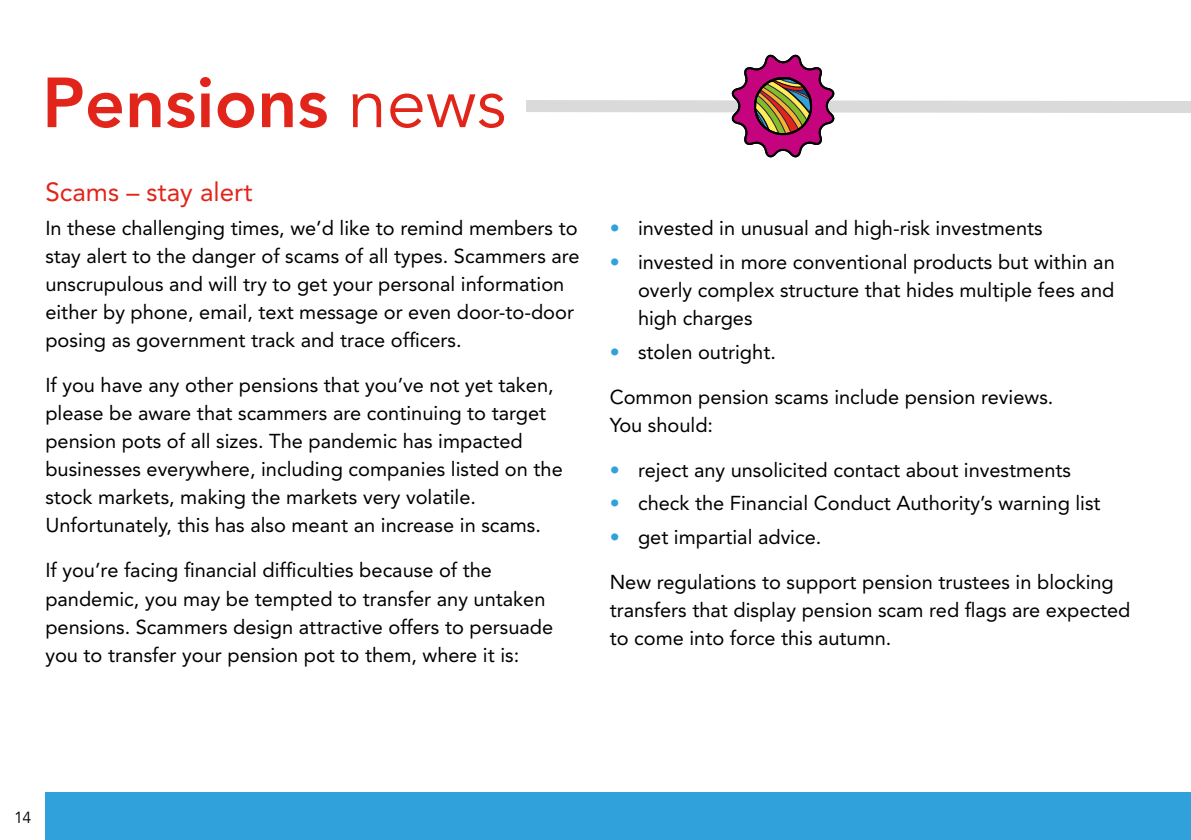
<style>
.page{position:relative;width:1191px;height:840px;background:#fff}
.page>*{position:absolute;margin:0;border:0;box-sizing:border-box;transform-origin:0 0}
.t1{font:800 70px "Avenir";color:#e1251b}
.t2{font:26px "Avenir";color:#e1251b}
.t3{font:20px/28px "Avenir";color:#000}
.t4{font:16px "Avenir";color:#000}
.s1{font-weight:400}
.s2{color:#31a1dc}
</style>
<div class="page">
<div style="left:45px;top:792px;width:1146px;height:47px;background:#31a1dc"></div>
<svg style="left:526px;top:54px;width:665px;height:104px"></svg>
<h1 class="t1" style="left:42px;top:61px;width:466px">Pensions <span class="s1">news</span></h1>
<h2 class="t2" style="left:45px;top:177px;width:209px">Scams – stay alert</h2>
<p class="t3" style="left:45px;top:214px;width:536px">In these challenging times, we’d like to remind members to stay alert to the danger of scams of all types. Scammers are unscrupulous and will try to get your personal information either by phone, email, text message or even door-to-door posing as government track and trace officers.</p>
<p class="t3" style="left:45px;top:371px;width:519px">If you have any other pensions that you’ve not yet taken, please be aware that scammers are continuing to target pension pots of all sizes. The pandemic has impacted businesses everywhere, including companies listed on the stock markets, making the markets very volatile.<br>Unfortunately, this has also meant an increase in scams.</p>
<p class="t3" style="left:45px;top:556px;width:509px">If you’re facing financial difficulties because of the pandemic, you may be tempted to transfer any untaken pensions. Scammers design attractive offers to persuade you to transfer your pension pot to them, where it is:</p>
<p class="t3" style="left:609px;top:214px;width:434px"><span class="s2">•</span> invested in unusual and high-risk investments</p>
<p class="t3" style="left:638px;top:248px;width:478px;text-align:justify;text-indent:-28px"><span class="s2">•</span> invested in more conventional products but within an overly complex structure that hides multiple fees and high charges</p>
<p class="t3" style="left:609px;top:337px;width:168px"><span class="s2">•</span> stolen outright.</p>
<p class="t3" style="left:609px;top:382px;width:445px">Common pension scams include pension reviews.<br>You should:</p>
<p class="t3" style="left:609px;top:455px;width:463px"><span class="s2">•</span> reject any unsolicited contact about investments</p>
<p class="t3" style="left:609px;top:489px;width:492px"><span class="s2">•</span> check the Financial Conduct Authority’s warning list</p>
<p class="t3" style="left:609px;top:523px;width:213px"><span class="s2">•</span> get impartial advice.</p>
<p class="t3" style="left:609px;top:568px;width:522px">New regulations to support pension trustees in blocking transfers that display pension scam red flags are expected to come into force this autumn.</p>
<p class="t4" style="left:14px;top:807px;width:19px">14</p>
</div>
